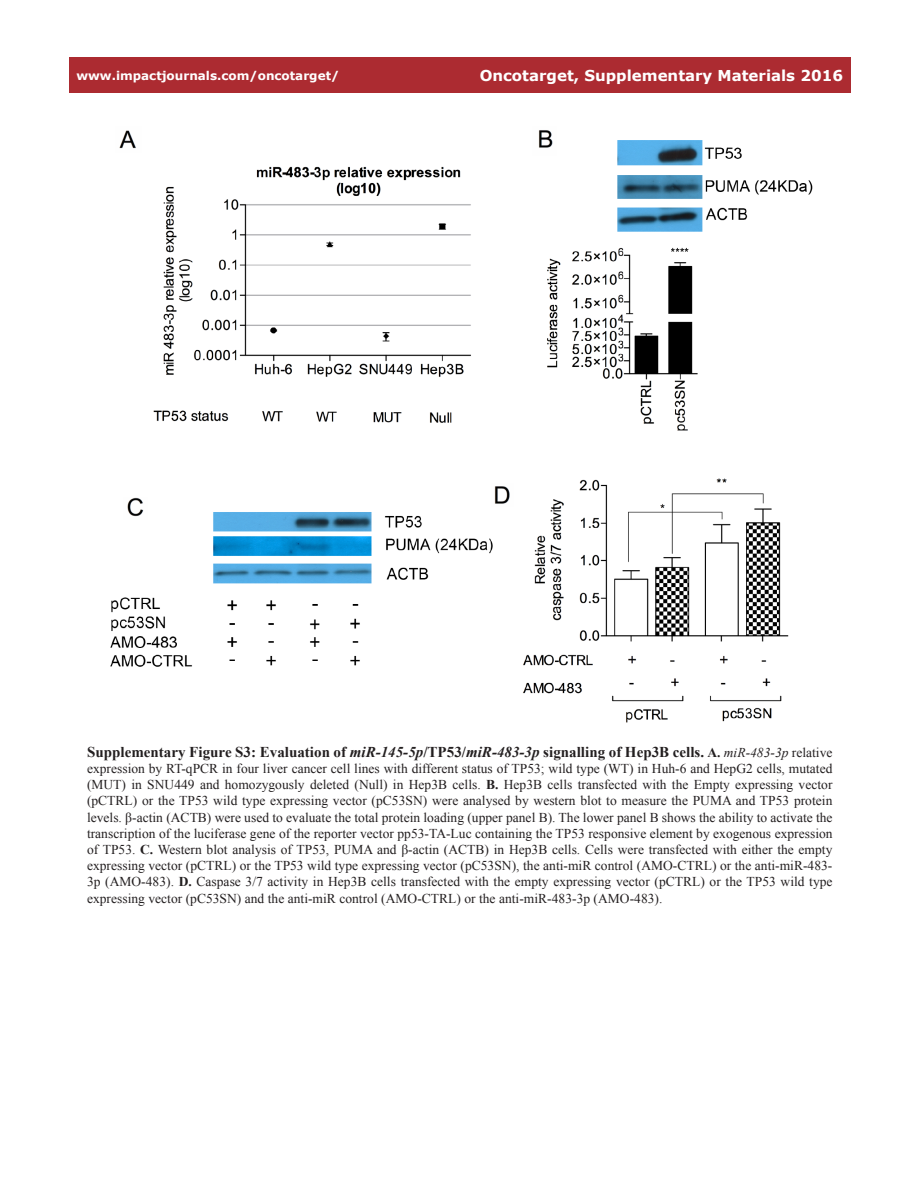
<style>
.page{position:relative;width:918px;height:1188px;background:#fff}
.page>*{position:absolute;margin:0;border:0;box-sizing:border-box;transform-origin:0 0}
.t1{font:700 15px "Times New Roman";color:#231f20}
.t2{font:700 15px "Verdana";color:#fff}
.t3{font:13.5px/16.2px "Times New Roman";color:#231f20;text-align:justify}
.t4{font:700 12px "Verdana";color:#fff}
.s1{font-style:italic}
.s2{font-size:13.5px}
.s3{font-weight:400;font-style:italic;font-size:13.5px}
.s4{font-weight:400;font-size:13.5px}
.s5{font-weight:700}
</style>
<div class="page">
<div style="left:69px;top:57px;width:781px;height:36px;background:#ac2b31"></div>
<img style="left:110px;top:130px;width:703px;height:593px">
<p class="t4" style="left:76px;top:67px;width:264px">www.impactjournals.com/oncotarget/</p>
<p class="t2" style="left:480px;top:66px;width:365px">Oncotarget, Supplementary Materials 2016</p>
<p class="t1" style="left:87px;top:741px;width:747px">Supplementary Figure S3: Evaluation of <span class="s1">miR-145-5p</span>/TP53/<span class="s1">miR-483-3p</span> signalling of Hep3B cells. <span class="s2">A.</span> <span class="s3">miR-483-3p</span> <span class="s4">relative</span></p>
<p class="t3" style="left:87px;top:760px;width:747px">expression by RT-qPCR in four liver cancer cell lines with different status of TP53; wild type (WT) in Huh-6 and HepG2 cells, mutated (MUT) in SNU449 and homozygously deleted (Null) in Hep3B cells. <span class="s5">B.</span> Hep3B cells transfected with the Empty expressing vector (pCTRL) or the TP53 wild type expressing vector (pC53SN) were analysed by western blot to measure the PUMA and TP53 protein levels. β-actin (ACTB) were used to evaluate the total protein loading (upper panel B). The lower panel B shows the ability to activate the transcription of the luciferase gene of the reporter vector pp53-TA-Luc containing the TP53 responsive element by exogenous expression of TP53. <span class="s5">C.</span> Western blot analysis of TP53, PUMA and β-actin (ACTB) in Hep3B cells. Cells were transfected with either the empty expressing vector (pCTRL) or the TP53 wild type expressing vector (pC53SN), the anti-miR control (AMO-CTRL) or the anti-miR-483- 3p (AMO-483). <span class="s5">D.</span> Caspase 3/7 activity in Hep3B cells transfected with the empty expressing vector (pCTRL) or the TP53 wild type expressing vector (pC53SN) and the anti-miR control (AMO-CTRL) or the anti-miR-483-3p (AMO-483).</p>
</div>
